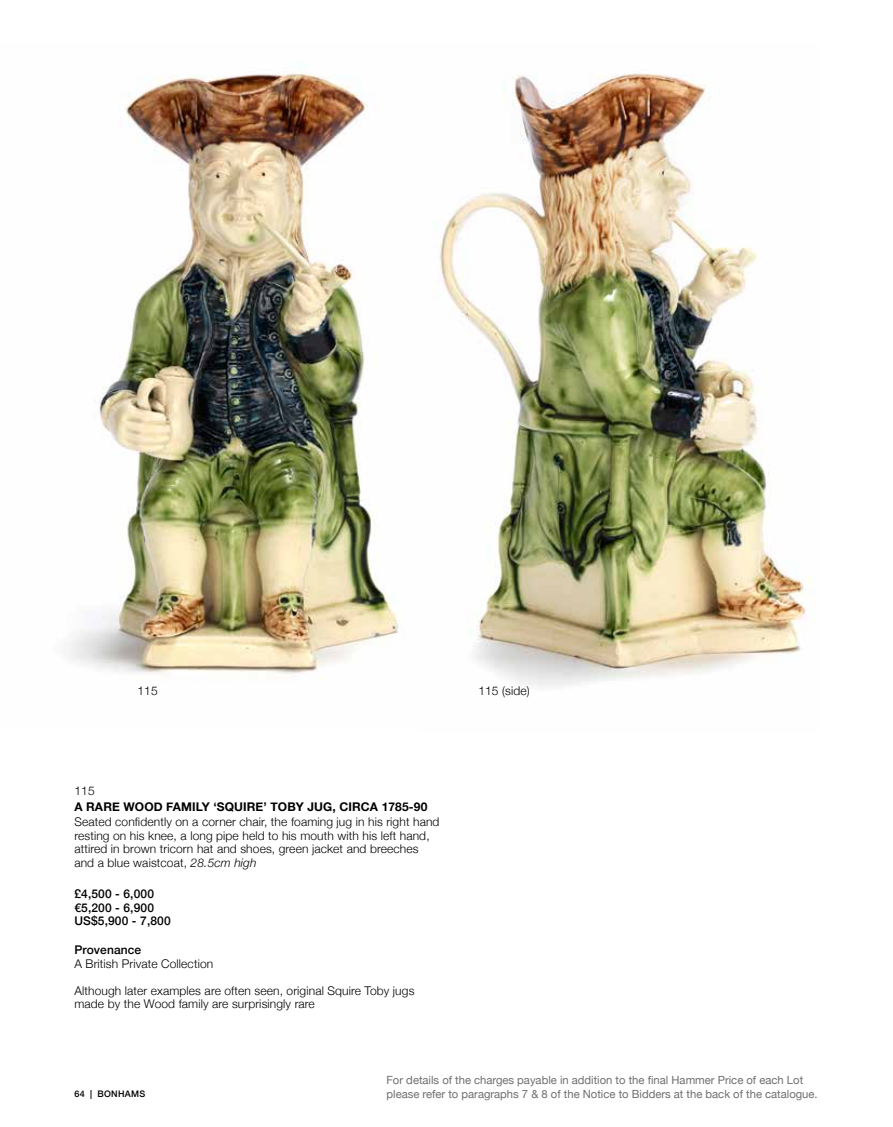
<style>
.page{position:relative;width:893px;height:1127px;background:#fff}
.page>*{position:absolute;margin:0;border:0;box-sizing:border-box;transform-origin:0 0}
.t1{font:300 12px/13.5px "Helvetica Neue";letter-spacing:.01em;color:#000}
.t2{font:500 12px/13.5px "Helvetica Neue";letter-spacing:.01em;color:#000}
.t3{font:700 12px "Helvetica Neue";letter-spacing:.01em;color:#000}
.t4{font:11.25px/13.5px "Helvetica Neue";color:#6f6f6f}
.t5{font:500 9px "Helvetica Neue";letter-spacing:.04em;color:#000}
.s1{font-style:italic}
</style>
<div class="page">
<img style="left:69px;top:72px;width:330px;height:602px">
<img style="left:434px;top:73px;width:377px;height:613px">
<p class="t1" style="left:137px;top:683px;width:22px">115</p>
<p class="t1" style="left:74px;top:783px;width:22px">115</p>
<p class="t3" style="left:74px;top:797px;width:354px">A RARE WOOD FAMILY ‘SQUIRE’ TOBY JUG, CIRCA 1785-90</p>
<p class="t1" style="left:74px;top:814px;width:367px">Seated confidently on a corner chair, the foaming jug in his right hand resting on his knee, a long pipe held to his mouth with his left hand, attired in brown tricorn hat and shoes, green jacket and breeches and a blue waistcoat, <span class="s1">28.5cm high</span></p>
<p class="t2" style="left:74px;top:886px;width:98px">£4,500 - 6,000 €5,200 - 6,900<br>US$5,900 - 7,800</p>
<p class="t2" style="left:74px;top:942px;width:68px">Provenance</p>
<p class="t1" style="left:74px;top:956px;width:140px">A British Private Collection</p>
<p class="t1" style="left:74px;top:983px;width:342px">Although later examples are often seen, original Squire Toby jugs made by the Wood family are surprisingly rare</p>
<p class="t1" style="left:478px;top:683px;width:53px">115 (side)</p>
<p class="t5" style="left:74px;top:1087px;width:72px">64 | BONHAMS</p>
<p class="t4" style="left:387px;top:1074px;width:433px">For details of the charges payable in addition to the final Hammer Price of each Lot please refer to paragraphs 7 &amp; 8 of the Notice to Bidders at the back of the catalogue.</p>
</div>
